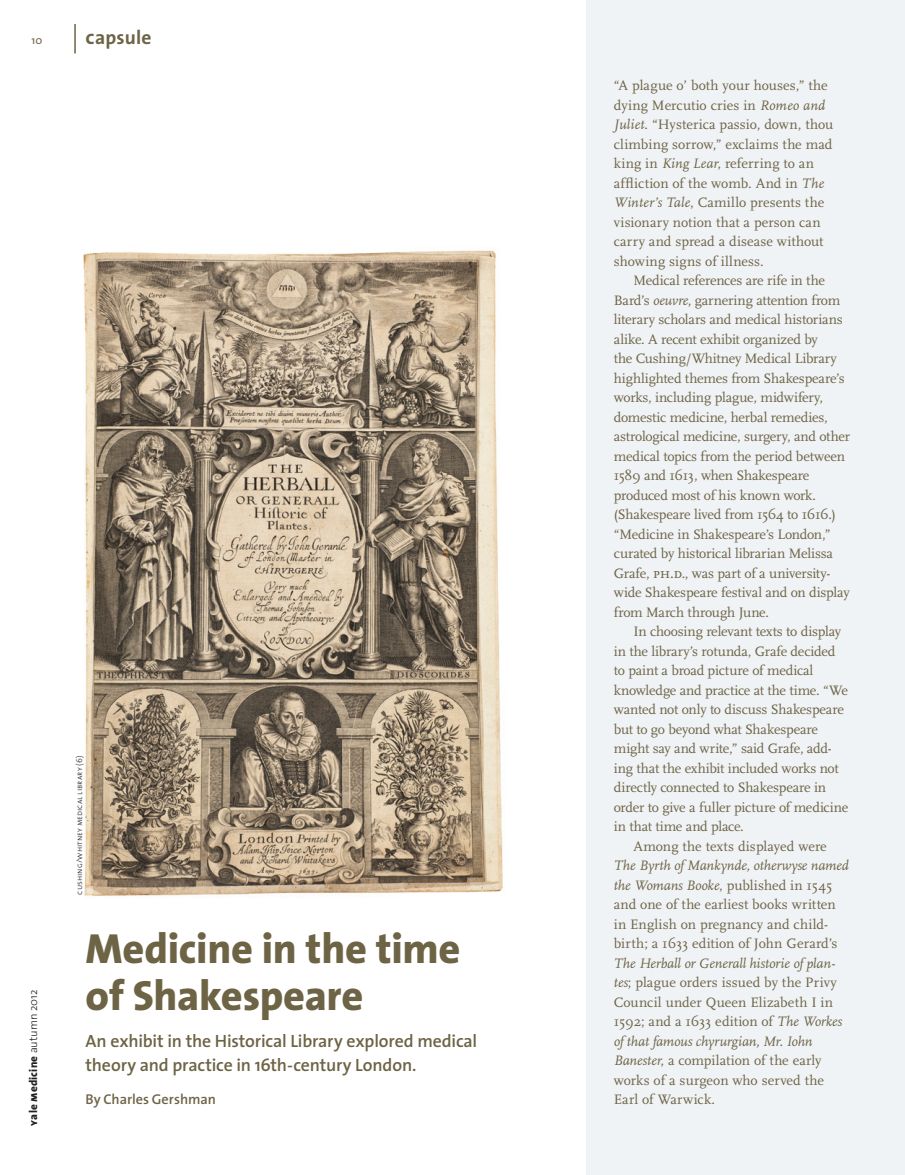
<style>
.page{position:relative;width:905px;height:1175px;background:#fff}
.page>*{position:absolute;margin:0;border:0;box-sizing:border-box;transform-origin:0 0}
.t1{font:800 42.3px/46.5px "The Sans";letter-spacing:-.01em;color:#6d6345}
.t2{font:700 19.5px "The Sans";letter-spacing:.01em;color:#6d6345}
.t3{font:600 17.85px/24.3px "The Sans";letter-spacing:-.01em;color:#6d6345}
.t4{font:14.25px "Scala";letter-spacing:-.01em;color:#6d6345}
.t5{font:14.25px "Scala";letter-spacing:.01em;color:#6d6345}
.t6{font:italic 14.25px "Scala";letter-spacing:-.01em;color:#6d6345}
.t7{font:14.25px "Scala";letter-spacing:.015em;color:#6d6345}
.t8{font:600 14.25px "The Sans";letter-spacing:-.005em;color:#6d6345}
.t9{font:800 11.25px "The Sans";letter-spacing:.02em;color:#231f20}
.t10{font:11.25px "The Sans";color:#6d6345}
.t11{font:8.25px "The Sans Light Caps";letter-spacing:.015em;color:#231f20}
.s1{font-family:"The Sans Bold Caps";font-weight:400}
.s2{font-family:"The Sans Extra Bold Caps";font-weight:400}
.s3{font-weight:300}
.s4{font-family:"The Sans";font-weight:300}
.s5{font-style:italic}
.s6{font-family:"Scala Caps";font-size:15px}
</style>
<div class="page">
<img style="left:83px;top:250px;width:420px;height:646px">
<div style="left:586px;top:0;width:318px;height:1174px;background:#f0f3f6"></div>
<hr style="left:74px;top:24px;width:2px;height:29px;background:#6d6345">
<p class="t10" style="left:32px;top:30px;width:12px">10</p>
<p class="t2" style="left:86px;top:21px;width:67px"><span class="s1">c</span>apsule</p>
<p class="t9" style="left:24px;top:1125px;width:138px;rotate:-90deg"><span class="s2">y</span>ale <span class="s2">m</span>edicine <span class="s3">autumn 2012</span></p>
<p class="t11" style="left:73px;top:894px;width:140px;rotate:-90deg">cushing/whitney medical library <span class="s4">(6)</span></p>
<p class="t1" style="left:86px;top:924px;width:376px">Medicine in the time of Shakespeare</p>
<p class="t3" style="left:86px;top:1028px;width:393px">An exhibit in the Historical Library explored medical theory and practice in 16th-century London.</p>
<p class="t8" style="left:86px;top:1087px;width:132px">By Charles Gershman</p>
<p class="t4" style="left:614px;top:78px;width:215px">“A plague o’ both your houses,” the</p>
<p class="t5" style="left:614px;top:97px;width:213px">dying Mercutio cries in <span class="s5">Romeo and</span></p>
<p class="t4" style="left:614px;top:117px;width:221px"><span class="s5">Juliet</span>. “Hysterica passio, down, thou</p>
<p class="t5" style="left:614px;top:136px;width:220px">climbing sorrow,” exclaims the mad</p>
<p class="t7" style="left:614px;top:156px;width:202px">king in <span class="s5">King Lear</span>, referring to an</p>
<p class="t4" style="left:614px;top:175px;width:212px">affliction of the womb. And in <span class="s5">The</span></p>
<p class="t4" style="left:614px;top:195px;width:212px"><span class="s5">Winter’s Tale</span>, Camillo presents the</p>
<p class="t4" style="left:614px;top:214px;width:208px">visionary notion that a person can</p>
<p class="t4" style="left:614px;top:234px;width:211px">carry and spread a disease without</p>
<p class="t4" style="left:614px;top:253px;width:151px">showing signs of illness.</p>
<p class="t4" style="left:633px;top:273px;width:193px">Medical references are rife in the</p>
<p class="t4" style="left:614px;top:292px;width:228px">Bard’s <span class="s5">oeuvre</span>, garnering attention from</p>
<p class="t4" style="left:614px;top:312px;width:230px">literary scholars and medical historians</p>
<p class="t4" style="left:614px;top:331px;width:205px">alike. A recent exhibit organized by</p>
<p class="t4" style="left:614px;top:351px;width:224px">the Cushing/Whitney Medical Library</p>
<p class="t4" style="left:614px;top:370px;width:232px">highlighted themes from Shakespeare’s</p>
<p class="t4" style="left:614px;top:390px;width:211px">works, including plague, midwifery,</p>
<p class="t4" style="left:614px;top:409px;width:215px">domestic medicine, herbal remedies,</p>
<p class="t4" style="left:614px;top:428px;width:238px">astrological medicine, surgery, and other</p>
<p class="t4" style="left:614px;top:448px;width:233px">medical topics from the period between</p>
<p class="t4" style="left:614px;top:467px;width:197px">1589 and 1613, when Shakespeare</p>
<p class="t4" style="left:614px;top:487px;width:204px">produced most of his known work.</p>
<p class="t4" style="left:614px;top:506px;width:223px">(Shakespeare lived from 1564 to 1616.)</p>
<p class="t4" style="left:614px;top:526px;width:218px">“Medicine in Shakespeare’s London,”</p>
<p class="t4" style="left:614px;top:545px;width:221px">curated by historical librarian Melissa</p>
<p class="t4" style="left:614px;top:565px;width:218px">Grafe, <span class="s6">ph.d</span>., was part of a university-</p>
<p class="t4" style="left:614px;top:585px;width:237px">wide Shakespeare festival and on display</p>
<p class="t4" style="left:614px;top:604px;width:157px">from March through June.</p>
<p class="t4" style="left:633px;top:624px;width:209px">In choosing relevant texts to display</p>
<p class="t4" style="left:614px;top:643px;width:223px">in the library’s rotunda, Grafe decided</p>
<p class="t4" style="left:614px;top:663px;width:201px">to paint a broad picture of medical</p>
<p class="t4" style="left:614px;top:682px;width:236px">knowledge and practice at the time. “We</p>
<p class="t4" style="left:614px;top:702px;width:231px">wanted not only to discuss Shakespeare</p>
<p class="t4" style="left:614px;top:721px;width:206px">but to go beyond what Shakespeare</p>
<p class="t4" style="left:614px;top:741px;width:219px">might say and write,” said Grafe, add-</p>
<p class="t4" style="left:614px;top:760px;width:226px">ing that the exhibit included works not</p>
<p class="t4" style="left:614px;top:780px;width:214px">directly connected to Shakespeare in</p>
<p class="t4" style="left:614px;top:799px;width:236px">order to give a fuller picture of medicine</p>
<p class="t4" style="left:614px;top:819px;width:131px">in that time and place.</p>
<p class="t4" style="left:633px;top:838px;width:195px">Among the texts displayed were</p>
<p class="t6" style="left:614px;top:858px;width:236px">The Byrth of Mankynde, otherwyse named</p>
<p class="t4" style="left:614px;top:877px;width:220px"><span class="s5">the Womans Booke</span>, published in 1545</p>
<p class="t4" style="left:614px;top:897px;width:223px">and one of the earliest books written</p>
<p class="t5" style="left:614px;top:916px;width:216px">in English on pregnancy and child-</p>
<p class="t4" style="left:614px;top:935px;width:225px">birth; a 1633 edition of John Gerard’s</p>
<p class="t6" style="left:614px;top:955px;width:222px">The Herball or Generall historie of plan-</p>
<p class="t4" style="left:614px;top:974px;width:224px"><span class="s5">tes</span>; plague orders issued by the Privy</p>
<p class="t5" style="left:614px;top:994px;width:221px">Council under Queen Elizabeth I in</p>
<p class="t4" style="left:614px;top:1013px;width:230px">1592; and a 1633 edition of <span class="s5">The Workes</span></p>
<p class="t6" style="left:614px;top:1033px;width:200px">of that famous chyrurgian, Mr. Iohn</p>
<p class="t4" style="left:614px;top:1052px;width:209px"><span class="s5">Banester</span>, a compilation of the early</p>
<p class="t4" style="left:614px;top:1072px;width:212px">works of a surgeon who served the</p>
<p class="t7" style="left:614px;top:1091px;width:103px">Earl of Warwick.</p>
</div>
